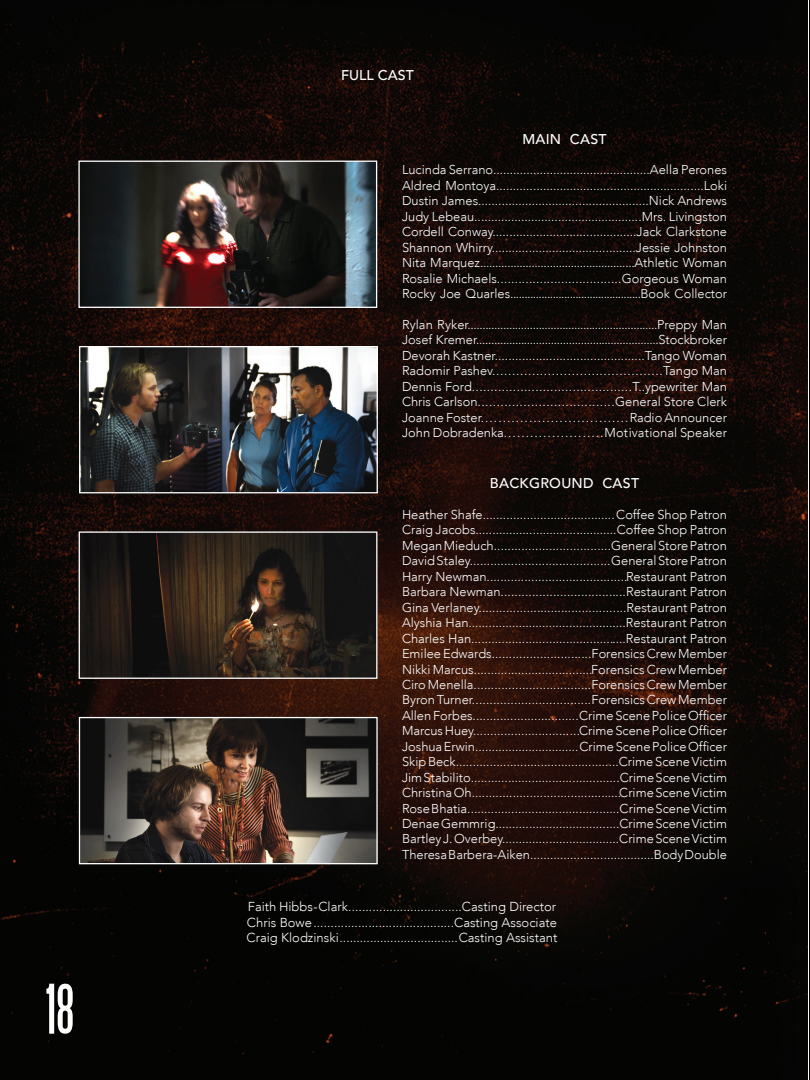
<style>
.page{position:relative;width:810px;height:1080px;background:#fff}
.page>*{position:absolute;margin:0;border:0;box-sizing:border-box;transform-origin:0 0}
.t1{font:62.5px "Steel Tongs";color:#fff}
.t2{font:500 14.12px "Avenir LT";letter-spacing:.02em;color:#fff}
.t3{font:500 14.12px "Avenir LT";color:#fff}
.t4{font:300 13px "Avenir LT";color:#fff}
.t5{font:300 12.88px "Avenir LT";color:#fff}
</style>
<div class="page">
<hr style="left:809px;top:0;width:1px;height:1080px;background:#070100">
<img style="left:0;top:0;width:808px;height:1080px">
<img style="left:80px;top:163px;width:295px;height:143px">
<div style="left:78px;top:161px;width:299px;height:147px;border:1px solid #fff"></div>
<img style="left:81px;top:348px;width:295px;height:143px">
<div style="left:79px;top:346px;width:299px;height:147px;border:1px solid #fff"></div>
<img style="left:81px;top:533px;width:294px;height:144px">
<div style="left:79px;top:531px;width:298px;height:148px;border:1px solid #fff"></div>
<img style="left:81px;top:719px;width:295px;height:143px">
<div style="left:79px;top:717px;width:299px;height:147px;border:1px solid #fff"></div>
<p class="t1" style="left:45px;top:978px;width:31px">18</p>
<p class="t3" style="left:341px;top:67px;width:74px">FULL CAST</p>
<p class="t2" style="left:522px;top:131px;width:86px">MAIN CAST</p>
<p class="t5" style="left:402px;top:162px;width:327px">Lucinda Serrano...............................................Aella Perones</p>
<p class="t5" style="left:402px;top:178px;width:327px">Aldred Montoya..............................................................Loki</p>
<p class="t5" style="left:402px;top:193px;width:327px">Dustin James...................................................Nick Andrews</p>
<p class="t5" style="left:402px;top:209px;width:327px">Judy Lebeau..................................................Mrs. Livingston</p>
<p class="t5" style="left:402px;top:224px;width:327px">Cordell Conway...........................................Jack Clarkstone</p>
<p class="t5" style="left:402px;top:240px;width:327px">Shannon Whirry...........................................Jessie Johnston</p>
<p class="t5" style="left:402px;top:255px;width:327px">Nita Marquez...................................................Athletic Woman</p>
<p class="t5" style="left:402px;top:271px;width:327px">Rosalie Michaels...................................Gorgeous Woman</p>
<p class="t5" style="left:402px;top:286px;width:327px">Rocky Joe Quarles..............................................Book Collector</p>
<p class="t5" style="left:402px;top:317px;width:327px">Rylan Ryker................................................................Preppy Man</p>
<p class="t5" style="left:402px;top:332px;width:327px">Josef Kremer.............................................................Stockbroker</p>
<p class="t5" style="left:402px;top:348px;width:327px">Devorah Kastner............................................Tango Woman</p>
<p class="t5" style="left:402px;top:363px;width:327px">Radomir Pashev...........................................Tango Man</p>
<p class="t5" style="left:402px;top:379px;width:327px">Dennis Ford...........................................T..ypewriter Man</p>
<p class="t5" style="left:402px;top:394px;width:327px">Chris Carlson....................................General Store Clerk</p>
<p class="t5" style="left:402px;top:410px;width:327px">Joanne Foster..................................Radio Announcer</p>
<p class="t5" style="left:402px;top:425px;width:327px">John Dobradenka.......................Motivational Speaker</p>
<p class="t2" style="left:490px;top:475px;width:151px">BACKGROUND CAST</p>
<p class="t5" style="left:402px;top:507px;width:327px">Heather Shafe.......................................Coffee Shop Patron</p>
<p class="t5" style="left:402px;top:522px;width:327px">Craig Jacobs..........................................Coffee Shop Patron</p>
<p class="t5" style="left:402px;top:538px;width:327px">Megan Mieduch..................................General Store Patron</p>
<p class="t5" style="left:402px;top:553px;width:327px">David Staley.........................................General Store Patron</p>
<p class="t5" style="left:402px;top:569px;width:327px">Harry Newman.........................................Restaurant Patron</p>
<p class="t5" style="left:402px;top:584px;width:327px">Barbara Newman....................................Restaurant Patron</p>
<p class="t5" style="left:402px;top:600px;width:327px">Gina Verlaney...........................................Restaurant Patron</p>
<p class="t5" style="left:402px;top:615px;width:327px">Alyshia Han...............................................Restaurant Patron</p>
<p class="t5" style="left:402px;top:631px;width:327px">Charles Han..............................................Restaurant Patron</p>
<p class="t5" style="left:402px;top:646px;width:327px">Emilee Edwards.............................Forensics Crew Member</p>
<p class="t5" style="left:402px;top:662px;width:327px">Nikki Marcus...................................Forensics Crew Member</p>
<p class="t5" style="left:402px;top:677px;width:327px">Ciro Menella..................................Forensics Crew Member</p>
<p class="t5" style="left:402px;top:692px;width:327px">Byron Turner..................................Forensics Crew Member</p>
<p class="t5" style="left:402px;top:708px;width:327px">Allen Forbes...............................Crime Scene Police Officer</p>
<p class="t5" style="left:402px;top:723px;width:327px">Marcus Huey...............................Crime Scene Police Officer</p>
<p class="t5" style="left:402px;top:739px;width:327px">Joshua Erwin...............................Crime Scene Police Officer</p>
<p class="t5" style="left:402px;top:754px;width:327px">Skip Beck................................................Crime Scene Victim</p>
<p class="t5" style="left:402px;top:770px;width:327px">Jim Stabilito............................................Crime Scene Victim</p>
<p class="t5" style="left:402px;top:785px;width:327px">Christina Oh............................................Crime Scene Victim</p>
<p class="t5" style="left:402px;top:801px;width:327px">Rose Bhatia.............................................Crime Scene Victim</p>
<p class="t5" style="left:402px;top:816px;width:327px">Denae Gemmrig.....................................Crime Scene Victim</p>
<p class="t5" style="left:402px;top:831px;width:327px">Bartley J. Overbey...................................Crime Scene Victim</p>
<p class="t5" style="left:402px;top:847px;width:327px">Theresa Barbera-Aiken.....................................Body Double</p>
<p class="t4" style="left:248px;top:899px;width:310px">Faith Hibbs-Clark.................................Casting Director</p>
<p class="t4" style="left:247px;top:915px;width:312px">Chris Bowe .........................................Casting Associate</p>
<p class="t4" style="left:247px;top:930px;width:312px">Craig Klodzinski...................................Casting Assistant</p>
</div>
